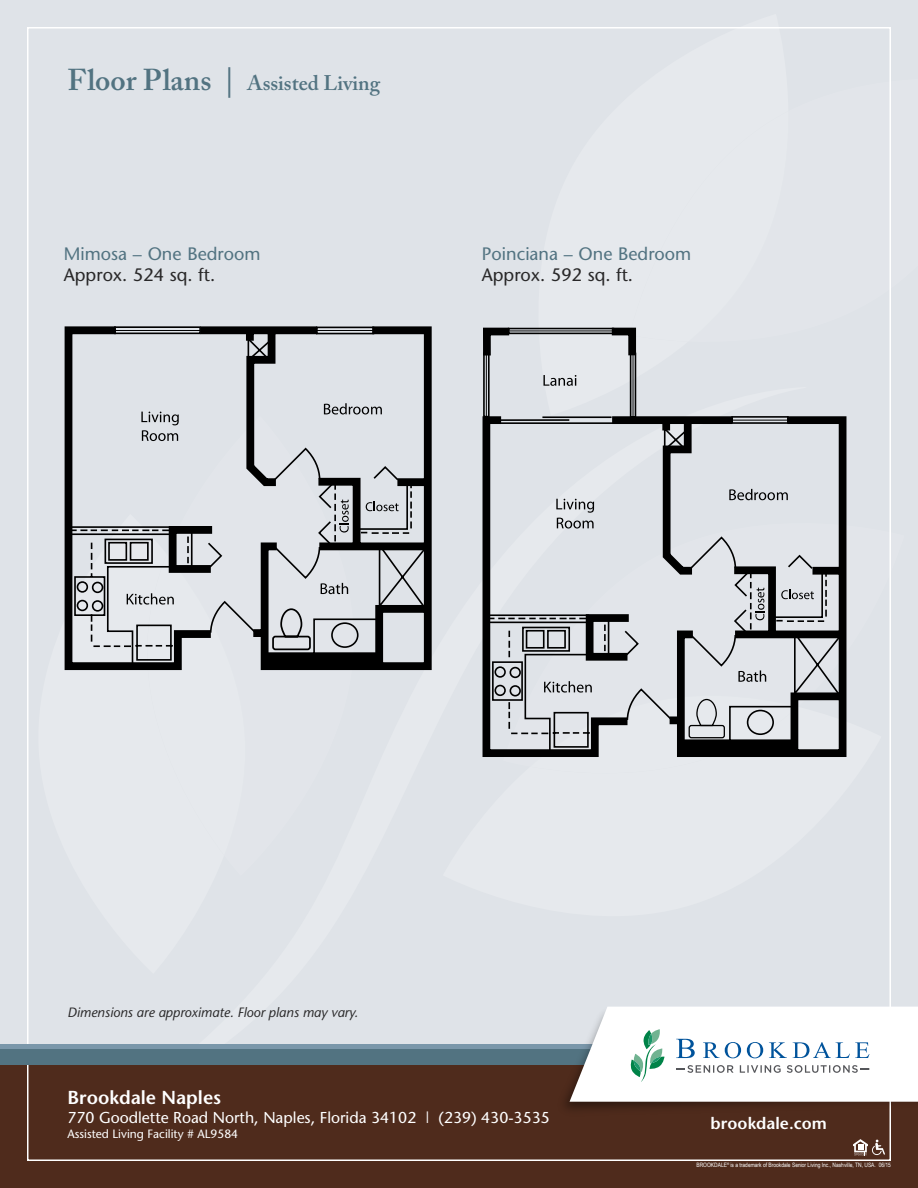
<style>
.page{position:relative;width:918px;height:1188px;background:#dfe3e8}
.page>*{position:absolute;margin:0;border:0;box-sizing:border-box;transform-origin:0 0}
.t1{font:600 21px "Adobe Caslon Pro";color:#527381}
.t2{font:600 18.75px "Stone Sans";color:#fff}
.t3{font:18px "Stone Sans";color:#527381}
.t4{font:18px "Stone Sans";color:#292829}
.t5{font:600 16.5px "Stone Sans";letter-spacing:.005em;color:#fff}
.t6{font:15.75px "Stone Sans";color:#fff}
.t7{font:italic 13.5px "Stone Sans";color:#292829}
.t8{font:12px "Stone Sans";color:#fff}
.t9{font:6px "Arial Narrow";color:#fff}
.s1{font-size:30px}
</style>
<div class="page">
<div style="left:0;top:1047px;width:918px;height:141px;background:#4f2b1c"></div>
<div style="left:0;top:1047px;width:918px;height:18px;background:#527381"></div>
<div style="left:0;top:1044px;width:918px;height:5px;background:#7a97aa"></div>
<svg style="left:853px;top:1139px;width:32px;height:17px"></svg>
<img style="left:565px;top:986px;width:353px;height:152px">
<svg style="left:570px;top:1007px;width:348px;height:95px;background:#eef2f2"></svg>
<svg style="left:65px;top:326px;width:367px;height:344px"></svg>
<svg style="left:69px;top:335px;width:344px;height:332px"></svg>
<svg style="left:324px;top:403px;width:58px;height:12px"></svg>
<svg style="left:141px;top:412px;width:38px;height:29px"></svg>
<svg style="left:321px;top:583px;width:27px;height:11px"></svg>
<svg style="left:127px;top:593px;width:47px;height:12px"></svg>
<svg style="left:366px;top:502px;width:33px;height:9px"></svg>
<svg style="left:339px;top:500px;width:10px;height:33px"></svg>
<svg style="left:114px;top:326px;width:87px;height:8px"></svg>
<hr style="left:115px;top:330px;width:85px;height:1px;background:#000">
<svg style="left:316px;top:327px;width:58px;height:7px"></svg>
<hr style="left:317px;top:330px;width:56px;height:1px;background:#000">
<svg style="left:271px;top:607px;width:41px;height:44px"></svg>
<svg style="left:483px;top:412px;width:363px;height:345px"></svg>
<svg style="left:486px;top:416px;width:342px;height:338px"></svg>
<svg style="left:483px;top:327px;width:154px;height:36px"></svg>
<svg style="left:738px;top:670px;width:28px;height:12px"></svg>
<svg style="left:544px;top:681px;width:48px;height:12px"></svg>
<svg style="left:781px;top:590px;width:33px;height:9px"></svg>
<svg style="left:729px;top:489px;width:59px;height:11px"></svg>
<svg style="left:556px;top:499px;width:38px;height:30px"></svg>
<svg style="left:543px;top:375px;width:33px;height:11px"></svg>
<div style="left:731px;top:416px;width:58px;height:8px;border:2px solid #000"></div>
<hr style="left:732px;top:420px;width:56px;height:1px;background:#000">
<svg style="left:755px;top:588px;width:9px;height:32px"></svg>
<div style="left:508px;top:328px;width:106px;height:6px;border:2px solid #000"></div>
<hr style="left:509px;top:330px;width:103px;height:1px;background:#000">
<div style="left:483px;top:352px;width:7px;height:65px;border:2px solid #000"></div>
<hr style="left:486px;top:354px;width:1px;height:62px;background:#000">
<div style="left:630px;top:353px;width:6px;height:65px;border:2px solid #000"></div>
<hr style="left:633px;top:354px;width:1px;height:62px;background:#000">
<svg style="left:688px;top:698px;width:38px;height:41px"></svg>
<p class="t1" style="left:68px;top:70px;width:314px"><span class="s1">Floor Plans |</span> Assisted Living</p>
<h3 class="t3" style="left:64px;top:242px;width:198px">Mimosa – One Bedroom</h3>
<h3 class="t4" style="left:64px;top:264px;width:153px">Approx. 524 sq. ft.</h3>
<h3 class="t3" style="left:482px;top:242px;width:211px">Poinciana – One Bedroom</h3>
<h3 class="t4" style="left:482px;top:264px;width:153px">Approx. 592 sq. ft.</h3>
<h3 class="t7" style="left:68px;top:1004px;width:292px">Dimensions are approximate. Floor plans may vary.</h3>
<h2 class="t2" style="left:68px;top:1086px;width:155px">Brookdale Naples</h2>
<h3 class="t6" style="left:68px;top:1107px;width:484px">770 Goodlette Road North, Naples, Florida 34102 | (239) 430-3535</h3>
<h3 class="t8" style="left:68px;top:1126px;width:172px">Assisted Living Facility # AL9584</h3>
<h3 class="t5" style="left:711px;top:1113px;width:118px">brookdale.com</h3>
<p class="t9" style="left:696px;top:1160px;width:196px">BROOKDALE<sup>®</sup> is a trademark of Brookdale Senior Living Inc., Nashville, TN, USA. 06/15</p>
</div>
